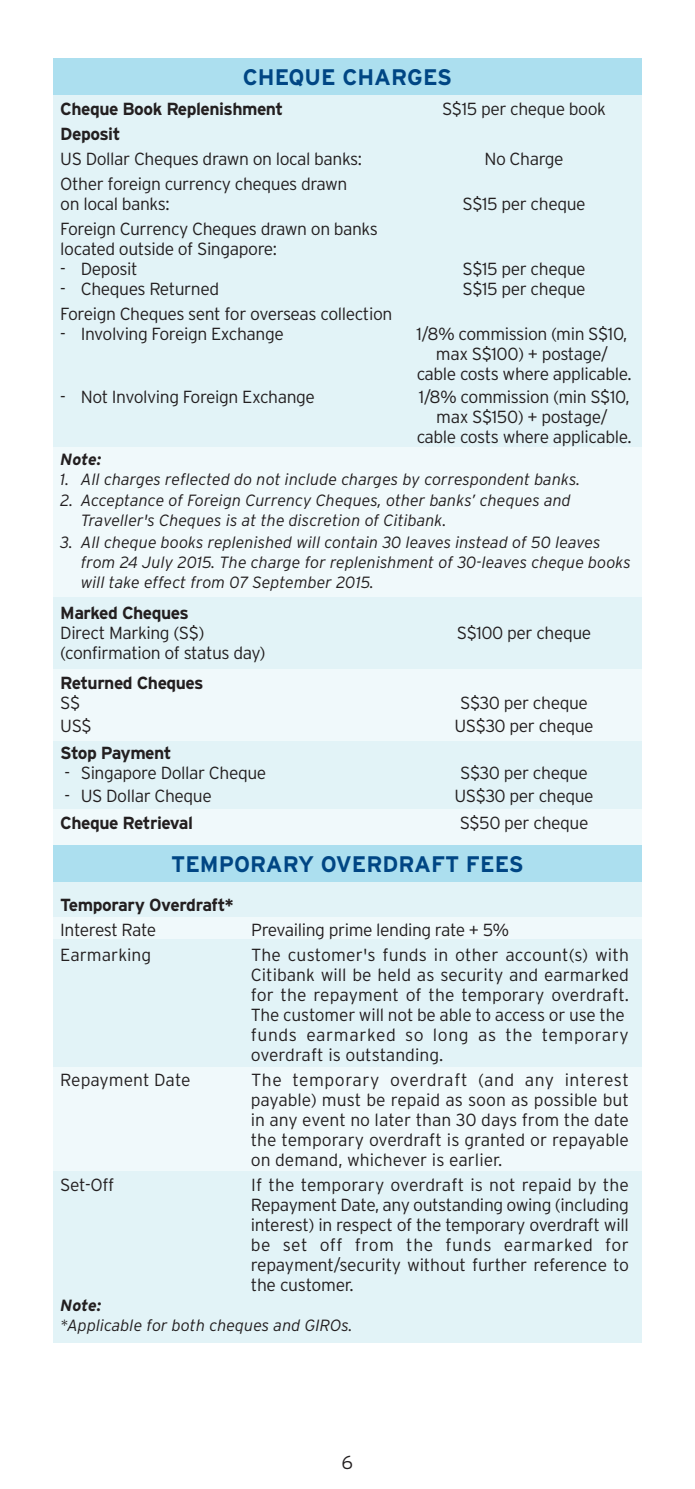
<style>
.page{position:relative;width:695px;height:1489px;background:#fff}
.page>*{position:absolute;margin:0;border:0;box-sizing:border-box;transform-origin:0 0}
.t1{font:700 22.5px "Interstate";color:#004684}
.t2{font:300 18.75px "Interstate";color:#231f20}
.t3{font:300 17.5px/20px "Interstate";letter-spacing:-.025em;color:#231f20}
.t4{font:300 17.5px/20px "Interstate";color:#231f20}
.t5{font:700 17.5px "Interstate";letter-spacing:-.03em;color:#231f20}
.t6{font:300 17.5px "Interstate";letter-spacing:-.005em;color:#231f20}
.t7{font:italic 300 16.25px/20px "Interstate";color:#231f20}
.t8{font:italic 700 16.25px "Interstate";letter-spacing:-.005em;color:#231f20}
</style>
<div class="page">
<div style="left:53px;top:58px;width:588px;height:1284px;background:#e2f3f7"></div>
<div style="left:53px;top:447px;width:588px;height:150px;background:#f0f9fb"></div>
<div style="left:53px;top:669px;width:588px;height:71px;background:#f0f9fb"></div>
<div style="left:53px;top:809px;width:588px;height:39px;background:#f0f9fb"></div>
<div style="left:53px;top:58px;width:588px;height:37px;background:#acdfef"></div>
<div style="left:53px;top:917px;width:588px;height:22px;background:#f0f9fb"></div>
<div style="left:53px;top:1067px;width:588px;height:103px;background:#f0f9fb"></div>
<div style="left:53px;top:845px;width:588px;height:37px;background:#acdfef"></div>
<p class="t1" style="left:243px;top:64px;width:211px">CHEQUE CHARGES</p>
<p class="t5" style="left:60px;top:99px;width:224px">Cheque Book Replenishment</p>
<p class="t3" style="left:442px;top:99px;width:165px">S$15 per cheque book</p>
<p class="t5" style="left:60px;top:124px;width:62px">Deposit</p>
<p class="t3" style="left:60px;top:149px;width:303px">US Dollar Cheques drawn on local banks:</p>
<p class="t3" style="left:484px;top:149px;width:81px">No Charge</p>
<p class="t3" style="left:60px;top:174px;width:289px">Other foreign currency cheques drawn on local banks:</p>
<p class="t3" style="left:462px;top:194px;width:125px">S$15 per cheque</p>
<p class="t3" style="left:60px;top:219px;width:319px">Foreign Currency Cheques drawn on banks located outside of Singapore:</p>
<p class="t3" style="left:60px;top:259px;width:79px">- Deposit</p>
<p class="t3" style="left:462px;top:259px;width:125px">S$15 per cheque</p>
<p class="t3" style="left:60px;top:279px;width:160px">- Cheques Returned</p>
<p class="t3" style="left:462px;top:279px;width:125px">S$15 per cheque</p>
<p class="t3" style="left:60px;top:304px;width:333px">Foreign Cheques sent for overseas collection</p>
<p class="t3" style="left:60px;top:324px;width:225px">- Involving Foreign Exchange</p>
<p class="t3" style="left:416px;top:324px;width:216px;text-align:center">1/8% commission (min S$10, max S$100) + postage/ cable costs where applicable.</p>
<p class="t3" style="left:60px;top:386px;width:256px">- Not Involving Foreign Exchange</p>
<p class="t3" style="left:416px;top:386px;width:216px;text-align:center">1/8% commission (min S$10, max S$150) + postage/ cable costs where applicable.</p>
<p class="t8" style="left:60px;top:450px;width:42px">Note:</p>
<p class="t7" style="left:60px;top:469px;width:521px">1. All charges reflected do not include charges by correspondent banks.</p>
<p class="t7" style="left:81px;top:490px;width:491px;text-indent:-20px">2. Acceptance of Foreign Currency Cheques, other banks’ cheques and<br>Traveller's Cheques is at the discretion of Citibank.</p>
<p class="t7" style="left:81px;top:532px;width:551px;text-indent:-20px">3. All cheque books replenished will contain 30 leaves instead of 50 leaves from 24 July 2015. The charge for replenishment of 30-leaves cheque books will take effect from 07 September 2015.</p>
<p class="t5" style="left:60px;top:603px;width:130px">Marked Cheques</p>
<p class="t3" style="left:60px;top:622px;width:146px">Direct Marking (S$)</p>
<p class="t3" style="left:456px;top:622px;width:136px">S$100 per cheque</p>
<p class="t3" style="left:60px;top:642px;width:207px">(confirmation of status day)</p>
<p class="t5" style="left:60px;top:673px;width:145px">Returned Cheques</p>
<p class="t3" style="left:60px;top:692px;width:22px">S$</p>
<p class="t3" style="left:460px;top:692px;width:129px">S$30 per cheque</p>
<p class="t3" style="left:60px;top:715px;width:33px">US$</p>
<p class="t3" style="left:454px;top:715px;width:141px">US$30 per cheque</p>
<p class="t5" style="left:60px;top:743px;width:113px">Stop Payment</p>
<p class="t3" style="left:64px;top:762px;width:203px">- Singapore Dollar Cheque</p>
<p class="t3" style="left:460px;top:762px;width:129px">S$30 per cheque</p>
<p class="t3" style="left:64px;top:785px;width:149px">- US Dollar Cheque</p>
<p class="t3" style="left:454px;top:785px;width:141px">US$30 per cheque</p>
<p class="t5" style="left:60px;top:813px;width:134px">Cheque Retrieval</p>
<p class="t3" style="left:459px;top:812px;width:130px">S$50 per cheque</p>
<p class="t1" style="left:171px;top:851px;width:354px">TEMPORARY OVERDRAFT FEES</p>
<p class="t5" style="left:60px;top:894px;width:175px">Temporary Overdraft*</p>
<p class="t3" style="left:60px;top:919px;width:97px">Interest Rate</p>
<p class="t3" style="left:251px;top:919px;width:259px">Prevailing prime lending rate + 5%</p>
<p class="t4" style="left:60px;top:944px;width:92px">Earmarking</p>
<p class="t4" style="left:251px;top:944px;width:380px">The customer's funds in other account(s) with Citibank will be held as security and earmarked for the repayment of the temporary overdraft.<br>The customer will not be able to access or use the funds earmarked so long as the temporary overdraft is outstanding.</p>
<p class="t6" style="left:60px;top:1069px;width:132px">Repayment Date</p>
<p class="t3" style="left:251px;top:1069px;width:379px;text-align:justify">The temporary overdraft (and any interest payable) must be repaid as soon as possible but in any event no later than 30 days from the date the temporary overdraft is granted or repayable on demand, whichever is earlier.</p>
<p class="t3" style="left:60px;top:1174px;width:56px">Set-Off</p>
<p class="t3" style="left:251px;top:1174px;width:380px;text-align:justify">If the temporary overdraft is not repaid by the Repayment Date, any outstanding owing (including interest) in respect of the temporary overdraft will be set off from the funds earmarked for repayment/security without further reference to the customer.</p>
<p class="t8" style="left:60px;top:1295px;width:42px">Note:</p>
<p class="t7" style="left:60px;top:1314px;width:294px">*Applicable for both cheques and GIROs.</p>
<p class="t2" style="left:341px;top:1451px;width:13px">6</p>
</div>
